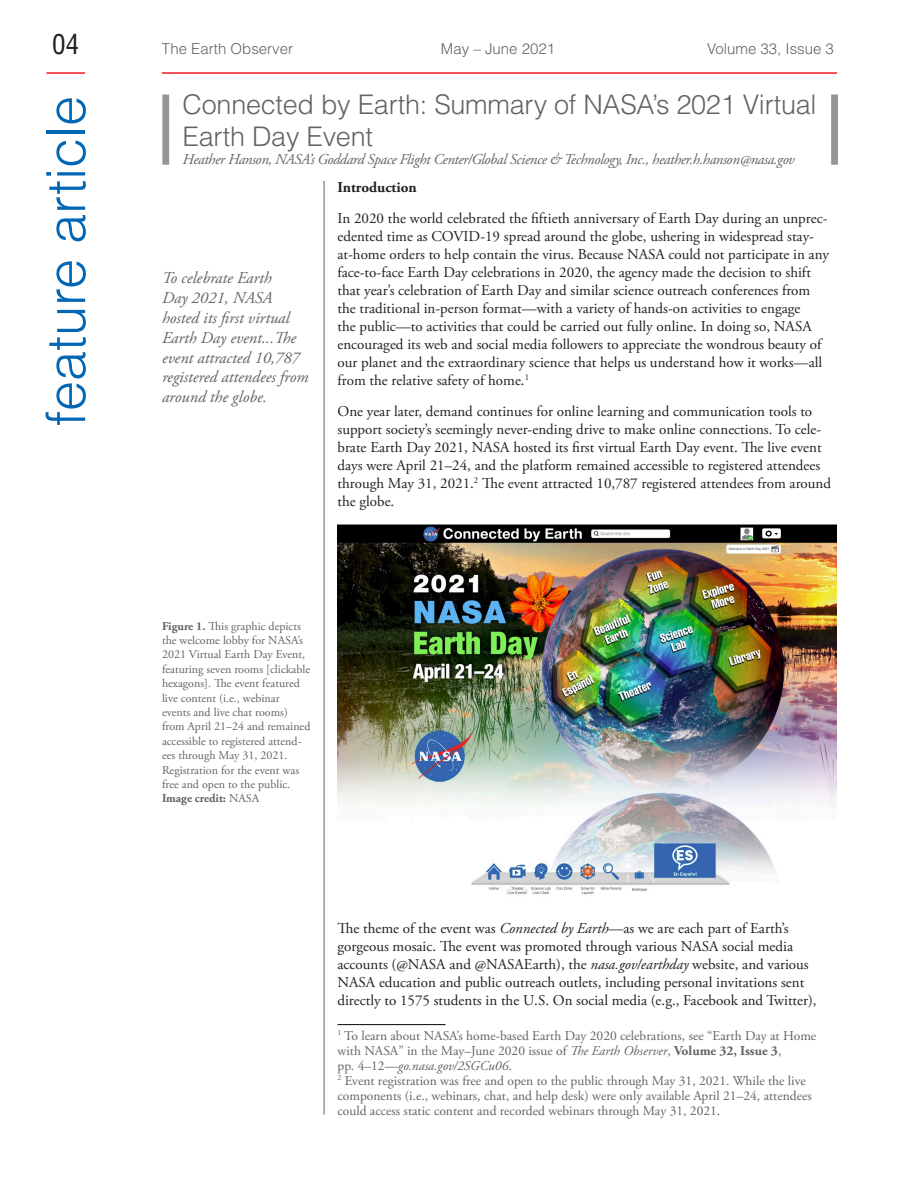
<style>
.page{position:relative;width:918px;height:1188px;background:#fff}
.page>*{position:absolute;margin:0;border:0;box-sizing:border-box;transform-origin:0 0}
.t1{font:300 54px "Helvetica LT Std";color:#0166b3}
.t2{font:300 27px/32.4px "Helvetica LT Std";letter-spacing:-.01em;color:#636366}
.t3{font:condensed 27px "Helvetica LT Std";color:#231f20}
.t4{font:italic 16.5px/19.8px "Adobe Garamond Pro";color:#636366}
.t5{font:15px/18px "Adobe Garamond Pro";color:#231f20}
.t6{font:italic 15px "Adobe Garamond Pro";letter-spacing:-.025em;color:#636366}
.t7{font:300 15px "Helvetica LT Std";color:#636366}
.t8{font:13.5px/15px "Adobe Garamond Pro";color:#636366}
.t9{font:12px/14.4px "Adobe Garamond Pro";color:#636366}
.s1{font-weight:700}
.s2{font-style:italic}
</style>
<div class="page">
<hr style="left:46px;top:72px;width:39px;height:2px;background:#ee1d23">
<hr style="left:162px;top:72px;width:675px;height:2px;background:#ee1d23">
<svg style="left:162px;top:94px;width:7px;height:71px"></svg>
<svg style="left:831px;top:94px;width:7px;height:71px"></svg>
<hr style="left:323px;top:181px;width:2px;height:934px;background:#939598">
<hr style="left:338px;top:1024px;width:108px;height:1px;background:#231f20">
<img style="left:338px;top:525px;width:499px;height:370px">
<h2 class="t3" style="left:52px;top:27px;width:28px">04</h2>
<h1 class="t1" style="left:32px;top:426px;width:332px;rotate:-90deg">feature article</h1>
<p class="t7" style="left:162px;top:39px;width:133px">The Earth Observer</p>
<p class="t7" style="left:441px;top:39px;width:116px">May – June 2021</p>
<p class="t7" style="left:707px;top:39px;width:128px">Volume 33, Issue 3</p>
<p class="t2" style="left:183px;top:88px;width:635px">Connected by Earth: Summary of NASA’s 2021 Virtual<br>Earth Day Event</p>
<p class="t6" style="left:183px;top:151px;width:613px">Heather Hanson, NASA’s Goddard Space Flight Center/Global Science &amp; Technology, Inc., heather.h.hanson@nasa.gov</p>
<p class="t5" style="left:338px;top:172px;width:491px;line-height:30.9px"><span class="s1">Introduction<br></span>In 2020 the world celebrated the fiftieth anniversary of Earth Day during an unprec-</p>
<p class="t5" style="left:338px;top:228px;width:493px">edented time as COVID-19 spread around the globe, ushering in widespread stay&shy;at-home orders to help contain the virus. Because NASA could not participate in any face-to-face Earth Day celebrations in 2020, the agency made the decision to shift that year’s celebration of Earth Day and similar science outreach conferences from the traditional in-person format—with a variety of hands-on activities to engage<br>the public—to activities that could be carried out fully online. In doing so, NASA encouraged its web and social media followers to appreciate the wondrous beauty of our planet and the extraordinary science that helps us understand how it works—all from the relative safety of home.<sup>1</sup></p>
<p class="t5" style="left:338px;top:402px;width:495px">One year later, demand continues for online learning and communication tools to support society’s seemingly never-ending drive to make online connections. To cele&shy;brate Earth Day 2021, NASA hosted its first virtual Earth Day event. The live event days were April 21–24, and the platform remained accessible to registered attendees through May 31, 2021.<sup>2</sup> The event attracted 10,787 registered attendees from around the globe.</p>
<p class="t4" style="left:162px;top:269px;width:148px">To celebrate Earth<br>Day 2021, NASA hosted its first virtual<br>Earth Day event...The event attracted 10,787 registered attendees from around the globe.</p>
<p class="t9" style="left:162px;top:619px;width:150px"><span class="s1">Figure 1.</span> This graphic depicts the welcome lobby for NASA’s<br>2021 Virtual Earth Day Event, featuring seven rooms [clickable hexagons]. The event featured live content (i.e., webinar events and live chat rooms) from April 21–24 and remained accessible to registered attend&shy;ees through May 31, 2021.<br>Registration for the event was free and open to the public.<br><span class="s1">Image credit:</span> NASA</p>
<p class="t5" style="left:338px;top:919px;width:481px">The theme of the event was <span class="s2">Connected by Earth</span>—as we are each part of Earth’s gorgeous mosaic. The event was promoted through various NASA social media accounts (@NASA and @NASAEarth), the <span class="s2">nasa.gov/earthday</span> website, and various NASA education and public outreach outlets, including personal invitations sent directly to 1575 students in the U.S. On social media (e.g., Facebook and Twitter),</p>
<p class="t8" style="left:338px;top:1028px;width:480px"><sup>1</sup> To learn about NASA’s home-based Earth Day 2020 celebrations, see “Earth Day at Home with NASA” in the May–June 2020 issue of <span class="s2">The Earth Observer</span>, <span class="s1">Volume 32, Issue 3</span>,<br>pp. 4–12—<span class="s2">go.nasa.gov/2SGCu06</span>.<br><sup>2</sup> Event registration was free and open to the public through May 31, 2021. While the live components (i.e., webinars, chat, and help desk) were only available April 21–24, attendees could access static content and recorded webinars through May 31, 2021.</p>
</div>
